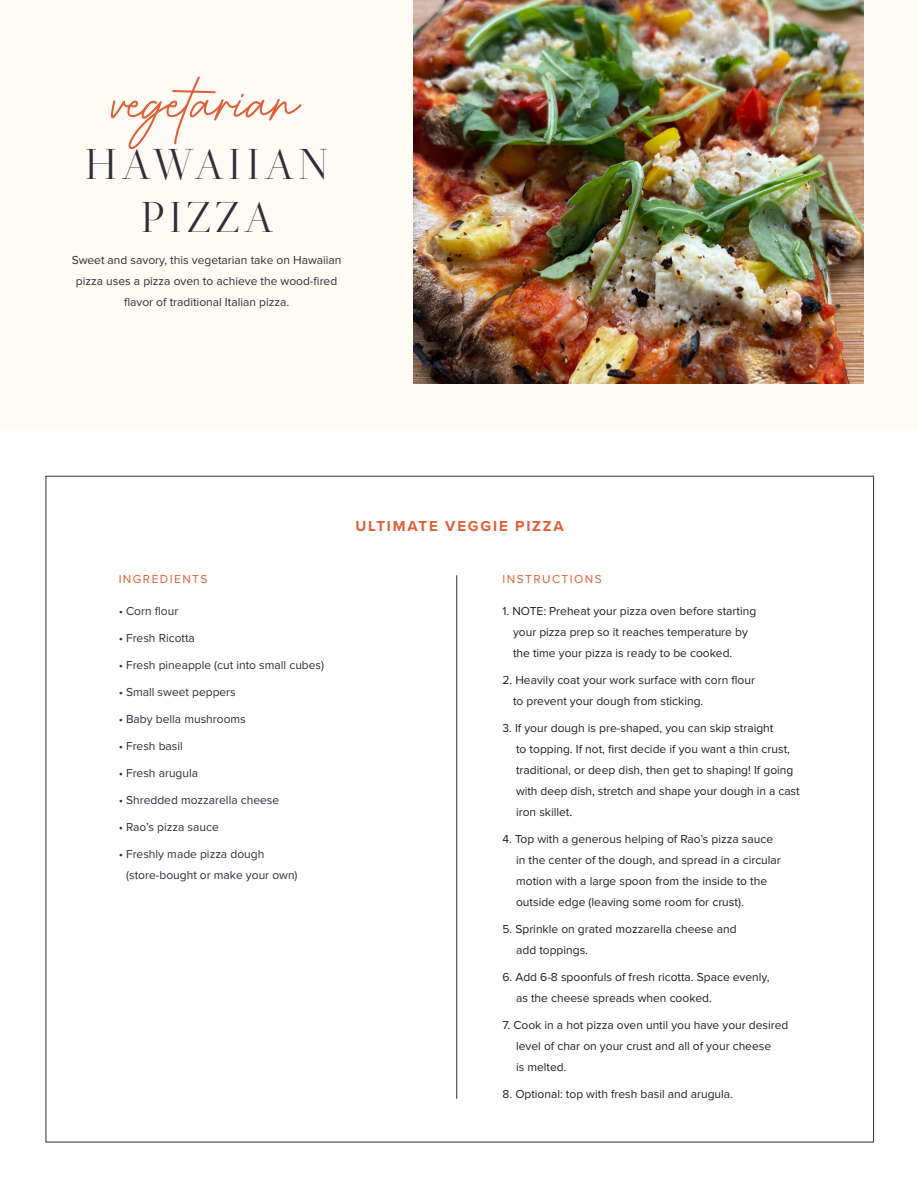
<style>
.page{position:relative;width:918px;height:1188px;background:#fff}
.page>*{position:absolute;margin:0;border:0;box-sizing:border-box;transform-origin:0 0}
.t1{font:105px "Better Grade";color:#dd6039}
.t2{font:45px/52.5px "Didot Display";letter-spacing:.12em;color:#2d2f3a;text-align:center}
.t3{font:700 15px "Proxima Nova";letter-spacing:.12em;color:#dd6039}
.t4{font:12px/21px "Proxima Nova";color:#231f20}
.t5{font:12px/21px "Proxima Nova";color:#2d2f3a;text-align:center}
.t6{font:12px "Proxima Nova";letter-spacing:.12em;color:#dd6039}
</style>
<div class="page">
<div style="left:0;top:0;width:918px;height:430px;background:#fefaf4"></div>
<hr style="left:456px;top:575px;width:1px;height:524px;background:#2d2f3a">
<img style="left:413px;top:0;width:450px;height:384px">
<p class="t1" style="left:113px;top:51px;width:189px">vegetarian</p>
<p class="t2" style="left:85px;top:138px;width:245px">HAWAIIAN<br>PIZZA</p>
<p class="t5" style="left:72px;top:250px;width:271px">Sweet and savory, this vegetarian take on Hawaiian pizza uses a pizza oven to achieve the wood-fired flavor of traditional Italian pizza.</p>
<p class="t3" style="left:356px;top:514px;width:210px">ULTIMATE VEGGIE PIZZA</p>
<p class="t6" style="left:119px;top:574px;width:90px">INGREDIENTS</p>
<p class="t6" style="left:502px;top:574px;width:101px">INSTRUCTIONS</p>
<p class="t4" style="left:513px;top:601px;width:245px;text-indent:-10px">1. NOTE: Preheat your pizza oven before starting your pizza prep so it reaches temperature by the time your pizza is ready to be cooked.</p>
<p class="t4" style="left:513px;top:670px;width:243px;text-indent:-10px">2. Heavily coat your work surface with corn flour to prevent your dough from sticking.</p>
<p class="t4" style="left:516px;top:718px;width:285px;text-indent:-14px">3. If your dough is pre-shaped, you can skip straight<br>to topping. If not, first decide if you want a thin crust, traditional, or deep dish, then get to shaping! If going with deep dish, stretch and shape your dough in a cast iron skillet.</p>
<p class="t4" style="left:516px;top:829px;width:266px;text-indent:-14px">4. Top with a generous helping of Rao’s pizza sauce in the center of the dough, and spread in a circular</p>
<p class="t4" style="left:516px;top:871px;width:253px">motion with a large spoon from the inside to the outside edge (leaving some room for crust).</p>
<p class="t4" style="left:516px;top:919px;width:222px;text-indent:-14px">5. Sprinkle on grated mozzarella cheese and add toppings.</p>
<p class="t4" style="left:516px;top:967px;width:255px;text-indent:-14px">6. Add 6-8 spoonfuls of fresh ricotta. Space evenly, as the cheese spreads when cooked.</p>
<p class="t4" style="left:516px;top:1015px;width:274px;text-indent:-14px">7. Cook in a hot pizza oven until you have your desired level of char on your crust and all of your cheese<br>is melted.</p>
<p class="t4" style="left:502px;top:1084px;width:232px">8. Optional: top with fresh basil and arugula.</p>
<p class="t5" style="left:119px;top:601px;width:61px">• Corn flour</p>
<p class="t5" style="left:119px;top:628px;width:78px">• Fresh Ricotta</p>
<p class="t5" style="left:119px;top:655px;width:207px">• Fresh pineapple (cut into small cubes)</p>
<p class="t5" style="left:119px;top:682px;width:119px">• Small sweet peppers</p>
<p class="t5" style="left:119px;top:709px;width:129px">• Baby bella mushrooms</p>
<p class="t5" style="left:119px;top:736px;width:66px">• Fresh basil</p>
<p class="t5" style="left:119px;top:763px;width:81px">• Fresh arugula</p>
<p class="t5" style="left:119px;top:790px;width:162px">• Shredded mozzarella cheese</p>
<p class="t5" style="left:119px;top:817px;width:102px">• Rao’s pizza sauce</p>
<p class="t5" style="left:119px;top:844px;width:147px">• Freshly made pizza dough</p>
<p class="t5" style="left:126px;top:865px;width:173px">(store-bought or make your own)</p>
</div>
